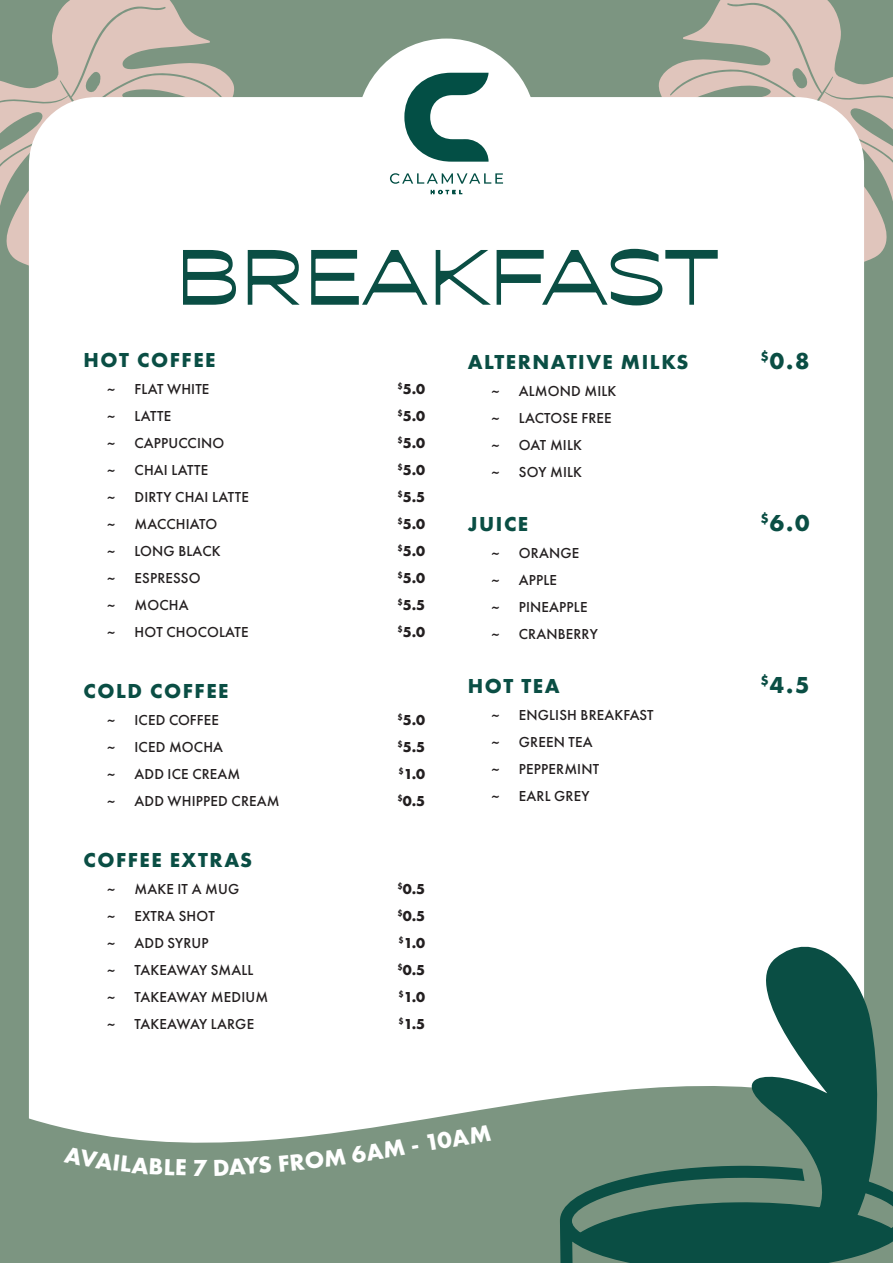
<style>
.page{position:relative;width:893px;height:1263px;background:#7c9581}
.page>*{position:absolute;margin:0;border:0;box-sizing:border-box;transform-origin:0 0}
.t1{font:75px "Antipol VF Roman";letter-spacing:-.05em;color:#0a4e44}
.Menu_Option{font:700 24px "Futura PT";color:#0a4e44}
.t2{font:700 24px "Futura PT";color:#fff}
.Menu_Option-2{font:700 21px "Futura PT";letter-spacing:.075em;color:#0a4e44}
.t3{font:500 15px "Futura PT";letter-spacing:.01em;color:#231f20}
.t4{font:700 15px "Futura PT";color:#231f20}
</style>
<div class="page">
<svg style="left:0;top:0;width:235px;height:312px"></svg>
<svg style="left:658px;top:0;width:235px;height:262px;fill:#e0c5bc"></svg>
<div style="left:29px;top:97px;width:835px;height:919px;background:#fff"></div>
<svg style="left:28px;top:1016px;width:532px;height:127px;background:#f1f4f2"></svg>
<div style="left:357px;top:39px;width:179px;height:179px;background:#fff;border-radius:50%"></div>
<svg style="left:560px;top:927px;width:333px;height:336px"></svg>
<svg style="left:404px;top:73px;width:85px;height:89px"></svg>
<svg style="left:390px;top:173px;width:113px;height:11px"></svg>
<svg style="left:430px;top:190px;width:33px;height:5px"></svg>
<svg style="left:214px;top:1139px;width:204px;height:4px"></svg>
<svg style="left:427px;top:1125px;width:64px;height:18px"></svg>
<p class="t1" style="left:173px;top:231px;width:549px">BREAKFAST</p>
<p class="Menu_Option-2" style="left:83px;top:346px;width:133px">HOT COFFEE</p>
<p class="t3" style="left:108px;top:380px;width:9px">~</p>
<p class="t3" style="left:135px;top:380px;width:76px">FLAT WHITE</p>
<p class="t4" style="left:397px;top:379px;width:29px"><sup>$</sup>5.0</p>
<p class="t3" style="left:108px;top:407px;width:9px">~</p>
<p class="t3" style="left:135px;top:407px;width:38px">LATTE</p>
<p class="t4" style="left:397px;top:406px;width:29px"><sup>$</sup>5.0</p>
<p class="t3" style="left:108px;top:434px;width:9px">~</p>
<p class="t3" style="left:135px;top:434px;width:91px">CAPPUCCINO</p>
<p class="t4" style="left:397px;top:433px;width:29px"><sup>$</sup>5.0</p>
<p class="t3" style="left:108px;top:461px;width:9px">~</p>
<p class="t3" style="left:135px;top:461px;width:75px">CHAI LATTE</p>
<p class="t4" style="left:397px;top:460px;width:29px"><sup>$</sup>5.0</p>
<p class="t3" style="left:108px;top:488px;width:9px">~</p>
<p class="t3" style="left:135px;top:488px;width:116px">DIRTY CHAI LATTE</p>
<p class="t4" style="left:397px;top:487px;width:29px"><sup>$</sup>5.5</p>
<p class="t3" style="left:108px;top:515px;width:9px">~</p>
<p class="t3" style="left:135px;top:515px;width:84px">MACCHIATO</p>
<p class="t4" style="left:397px;top:514px;width:29px"><sup>$</sup>5.0</p>
<p class="t3" style="left:108px;top:542px;width:9px">~</p>
<p class="t3" style="left:135px;top:542px;width:88px">LONG BLACK</p>
<p class="t4" style="left:397px;top:541px;width:29px"><sup>$</sup>5.0</p>
<p class="t3" style="left:108px;top:569px;width:9px">~</p>
<p class="t3" style="left:135px;top:569px;width:68px">ESPRESSO</p>
<p class="t4" style="left:397px;top:568px;width:29px"><sup>$</sup>5.0</p>
<p class="t3" style="left:108px;top:596px;width:9px">~</p>
<p class="t3" style="left:135px;top:596px;width:56px">MOCHA</p>
<p class="t4" style="left:397px;top:595px;width:29px"><sup>$</sup>5.5</p>
<p class="t3" style="left:108px;top:623px;width:9px">~</p>
<p class="t3" style="left:135px;top:623px;width:116px">HOT CHOCOLATE</p>
<p class="t4" style="left:397px;top:622px;width:29px"><sup>$</sup>5.0</p>
<p class="Menu_Option-2" style="left:83px;top:677px;width:147px">COLD COFFEE</p>
<p class="t3" style="left:108px;top:711px;width:9px">~</p>
<p class="t3" style="left:135px;top:711px;width:86px">ICED COFFEE</p>
<p class="t4" style="left:397px;top:710px;width:29px"><sup>$</sup>5.0</p>
<p class="t3" style="left:108px;top:738px;width:9px">~</p>
<p class="t3" style="left:135px;top:738px;width:90px">ICED MOCHA</p>
<p class="t4" style="left:397px;top:737px;width:29px"><sup>$</sup>5.5</p>
<p class="t3" style="left:108px;top:765px;width:9px">~</p>
<p class="t3" style="left:135px;top:765px;width:107px">ADD ICE CREAM</p>
<p class="t4" style="left:398px;top:764px;width:28px"><sup>$</sup>1.0</p>
<p class="t3" style="left:108px;top:792px;width:9px">~</p>
<p class="t3" style="left:135px;top:792px;width:147px">ADD WHIPPED CREAM</p>
<p class="t4" style="left:397px;top:791px;width:29px"><sup>$</sup>0.5</p>
<p class="Menu_Option-2" style="left:83px;top:847px;width:170px">COFFEE EXTRAS</p>
<p class="t3" style="left:108px;top:880px;width:9px">~</p>
<p class="t3" style="left:135px;top:880px;width:106px">MAKE IT A MUG</p>
<p class="t4" style="left:397px;top:880px;width:29px"><sup>$</sup>0.5</p>
<p class="t3" style="left:108px;top:907px;width:9px">~</p>
<p class="t3" style="left:135px;top:907px;width:82px">EXTRA SHOT</p>
<p class="t4" style="left:397px;top:907px;width:29px"><sup>$</sup>0.5</p>
<p class="t3" style="left:108px;top:934px;width:9px">~</p>
<p class="t3" style="left:135px;top:934px;width:76px">ADD SYRUP</p>
<p class="t4" style="left:398px;top:934px;width:28px"><sup>$</sup>1.0</p>
<p class="t3" style="left:108px;top:961px;width:9px">~</p>
<p class="t3" style="left:135px;top:961px;width:120px">TAKEAWAY SMALL</p>
<p class="t4" style="left:397px;top:961px;width:29px"><sup>$</sup>0.5</p>
<p class="t3" style="left:108px;top:988px;width:9px">~</p>
<p class="t3" style="left:135px;top:988px;width:135px">TAKEAWAY MEDIUM</p>
<p class="t4" style="left:398px;top:988px;width:28px"><sup>$</sup>1.0</p>
<p class="t3" style="left:108px;top:1015px;width:9px">~</p>
<p class="t3" style="left:135px;top:1015px;width:121px">TAKEAWAY LARGE</p>
<p class="t4" style="left:398px;top:1015px;width:28px"><sup>$</sup>1.5</p>
<p class="Menu_Option-2" style="left:468px;top:349px;width:222px">ALTERNATIVE MILKS</p>
<p class="Menu_Option" style="left:760px;top:346px;width:51px"><sup>$</sup>0.8</p>
<p class="t3" style="left:492px;top:382px;width:9px">~</p>
<p class="t3" style="left:519px;top:382px;width:99px">ALMOND MILK</p>
<p class="t3" style="left:492px;top:409px;width:9px">~</p>
<p class="t3" style="left:519px;top:409px;width:94px">LACTOSE FREE</p>
<p class="t3" style="left:492px;top:436px;width:9px">~</p>
<p class="t3" style="left:519px;top:436px;width:65px">OAT MILK</p>
<p class="t3" style="left:492px;top:463px;width:9px">~</p>
<p class="t3" style="left:519px;top:463px;width:65px">SOY MILK</p>
<p class="Menu_Option-2" style="left:468px;top:511px;width:62px">JUICE</p>
<p class="Menu_Option" style="left:760px;top:508px;width:51px"><sup>$</sup>6.0</p>
<p class="t3" style="left:492px;top:544px;width:9px">~</p>
<p class="t3" style="left:519px;top:544px;width:62px">ORANGE</p>
<p class="t3" style="left:492px;top:571px;width:9px">~</p>
<p class="t3" style="left:519px;top:571px;width:40px">APPLE</p>
<p class="t3" style="left:492px;top:598px;width:9px">~</p>
<p class="t3" style="left:519px;top:598px;width:70px">PINEAPPLE</p>
<p class="t3" style="left:492px;top:625px;width:9px">~</p>
<p class="t3" style="left:519px;top:625px;width:81px">CRANBERRY</p>
<p class="Menu_Option-2" style="left:468px;top:673px;width:93px">HOT TEA</p>
<p class="Menu_Option" style="left:760px;top:670px;width:51px"><sup>$</sup>4.5</p>
<p class="t3" style="left:492px;top:706px;width:9px">~</p>
<p class="t3" style="left:519px;top:706px;width:136px">ENGLISH BREAKFAST</p>
<p class="t3" style="left:492px;top:733px;width:9px">~</p>
<p class="t3" style="left:519px;top:733px;width:75px">GREEN TEA</p>
<p class="t3" style="left:492px;top:760px;width:9px">~</p>
<p class="t3" style="left:519px;top:760px;width:82px">PEPPERMINT</p>
<p class="t3" style="left:492px;top:787px;width:9px">~</p>
<p class="t3" style="left:519px;top:787px;width:72px">EARL GREY</p>
<h2 class="t2" style="left:193px;top:1152px;width:16px">7</h2>
</div>
